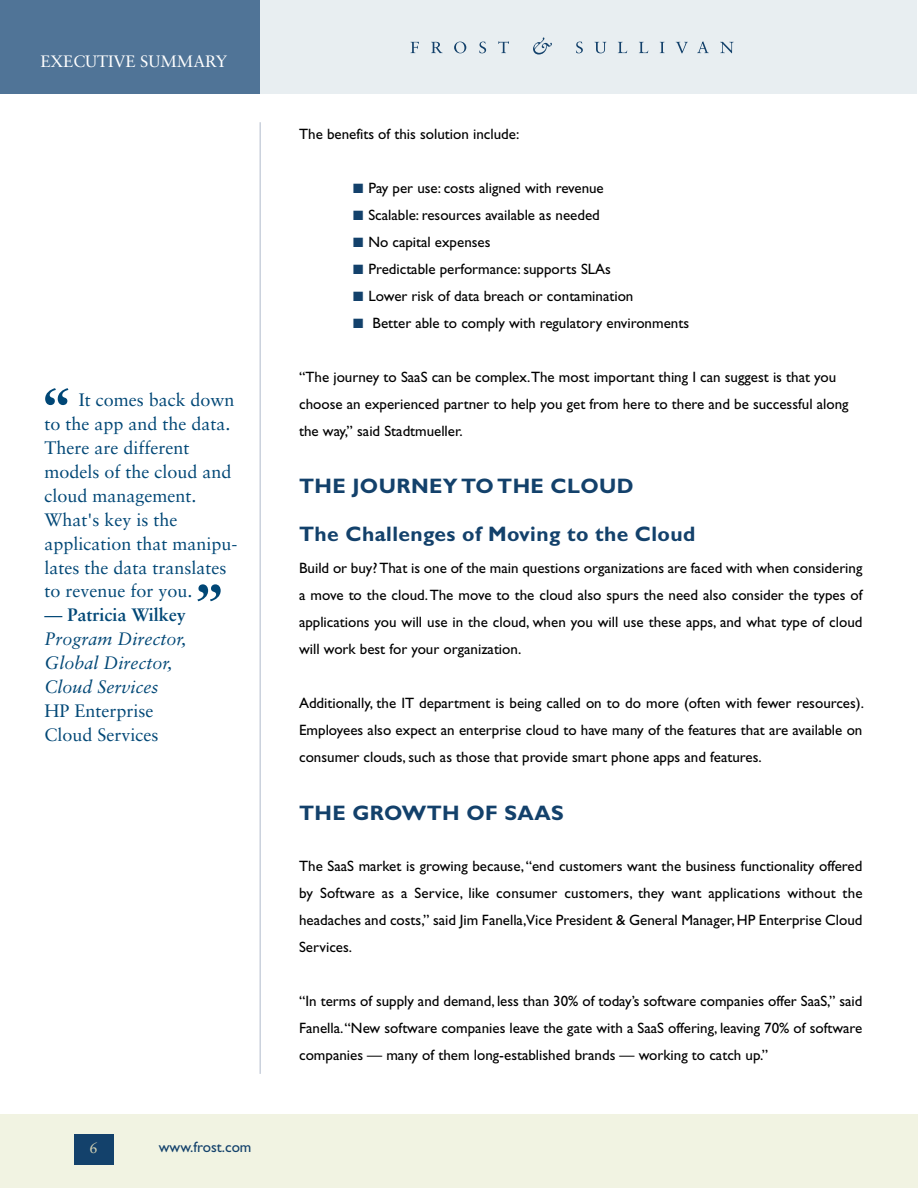
<style>
.page{position:relative;width:918px;height:1188px;background:#fff}
.page>*{position:absolute;margin:0;border:0;box-sizing:border-box;transform-origin:0 0}
.t1{font:700 60px "Sabon";color:#004776}
.t2{font:700 21px "Gill Sans";letter-spacing:.02em;color:#13416b}
.t3{font:18px/24px "Sabon";color:#004776}
.t4{font:italic 18px/24px "Sabon";color:#004776}
.t5{font:16.5px "Sabon";color:#fff}
.t6{font:15px/27px "Gill Sans";color:#000;text-align:justify}
.t7{font:15px "Gill Sans";color:#13416b}
.t8{font:15px "Sabon";color:#d6d5b6}
.s1{font-style:normal}
.s2{font-weight:700;font-style:normal}
.s3{color:#13416b}
</style>
<div class="page">
<div style="left:0;top:1114px;width:917px;height:73px;background:#f1f3e2"></div>
<div style="left:74px;top:1134px;width:40px;height:30px;background:#13416b"></div>
<hr style="left:260px;top:122px;width:1px;height:952px;background:#b0bacb">
<div style="left:0;top:0;width:261px;height:94px;background:#507497"></div>
<div style="left:260px;top:0;width:657px;height:94px;background:#e8eef1"></div>
<svg style="left:411px;top:42px;width:8px;height:11px"></svg>
<svg style="left:431px;top:42px;width:12px;height:11px"></svg>
<svg style="left:454px;top:42px;width:12px;height:11px"></svg>
<svg style="left:479px;top:42px;width:7px;height:11px"></svg>
<svg style="left:498px;top:41px;width:11px;height:12px"></svg>
<svg style="left:576px;top:42px;width:7px;height:11px"></svg>
<svg style="left:594px;top:42px;width:12px;height:11px"></svg>
<svg style="left:618px;top:42px;width:9px;height:11px"></svg>
<svg style="left:639px;top:42px;width:9px;height:11px"></svg>
<svg style="left:660px;top:42px;width:5px;height:11px"></svg>
<svg style="left:676px;top:42px;width:12px;height:11px"></svg>
<svg style="left:697px;top:41px;width:12px;height:12px"></svg>
<svg style="left:720px;top:42px;width:14px;height:11px"></svg>
<svg style="left:533px;top:38px;width:19px;height:17px"></svg>
<p class="t5" style="left:40px;top:54px;width:189px">EXECUTIVE SUMMARY</p>
<h1 class="t1" style="left:40px;top:384px;width:35px">“</h1>
<p class="t3" style="left:45px;top:389px;width:194px;text-indent:34px">It comes back down to the app and the data.<br>There are different models of the cloud and cloud management.<br>What's key is the application that manipu&shy;lates the data translates to revenue for you.</p>
<p class="t4" style="left:45px;top:605px;width:143px"><span class="s1">—</span> <span class="s2">Patricia Wilkey<br></span>Program Director,<br>Global Director,<br>Cloud Services</p>
<p class="t3" style="left:45px;top:701px;width:115px">HP Enterprise<br>Cloud Services</p>
<h1 class="t1" style="left:192px;top:580px;width:35px">”</h1>
<p class="t8" style="left:90px;top:1141px;width:10px">6</p>
<p class="t7" style="left:159px;top:1141px;width:94px">www.frost.com</p>
<p class="t6" style="left:299px;top:122px;width:222px">The benefits of this solution include:</p>
<p class="t6" style="left:353px;top:176px;width:252px"><span class="s3">■</span> Pay per use: costs aligned with revenue</p>
<p class="t6" style="left:353px;top:203px;width:248px"><span class="s3">■</span> Scalable: resources available as needed</p>
<p class="t6" style="left:353px;top:230px;width:139px"><span class="s3">■</span> No capital expenses</p>
<p class="t6" style="left:353px;top:257px;width:259px"><span class="s3">■</span> Predictable performance: supports SLAs</p>
<p class="t6" style="left:353px;top:284px;width:282px"><span class="s3">■</span> Lower risk of data breach or contamination</p>
<p class="t6" style="left:353px;top:311px;width:338px"><span class="s3">■</span> Better able to comply with regulatory environments</p>
<p class="t6" style="left:299px;top:365px;width:551px;text-align:left">“The journey to SaaS can be complex.The most important thing I can suggest is that you choose an experienced partner to help you get from here to there and be successful along the way,” said Stadtmueller.</p>
<h2 class="t2" style="left:299px;top:478px;width:336px">THE JOURNEY TO THE CLOUD</h2>
<h2 class="t2" style="left:299px;top:526px;width:398px">The Challenges of Moving to the Cloud</h2>
<p class="t6" style="left:299px;top:556px;width:565px">Build or buy? That is one of the main questions organizations are faced with when considering a move to the cloud. The move to the cloud also spurs the need also consider the types of applications you will use in the cloud, when you will use these apps, and what type of cloud will work best for your organization.</p>
<p class="t6" style="left:299px;top:691px;width:566px">Additionally, the IT department is being called on to do more (often with fewer resources).<br>Employees also expect an enterprise cloud to have many of the features that are available on consumer clouds, such as those that provide smart phone apps and features.</p>
<h2 class="t2" style="left:299px;top:805px;width:266px">THE GROWTH OF SAAS</h2>
<p class="t6" style="left:299px;top:854px;width:565px">The SaaS market is growing because, “end customers want the business functionality offered by Software as a Service, like consumer customers, they want applications without the headaches and costs,” said Jim Fanella,Vice President &amp; General Manager, HP Enterprise Cloud Services.</p>
<p class="t6" style="left:299px;top:989px;width:565px">“In terms of supply and demand, less than 30% of today’s software companies offer SaaS,” said Fanella. “New software companies leave the gate with a SaaS offering, leaving 70% of software companies — many of them long-established brands — working to catch up.”</p>
</div>
